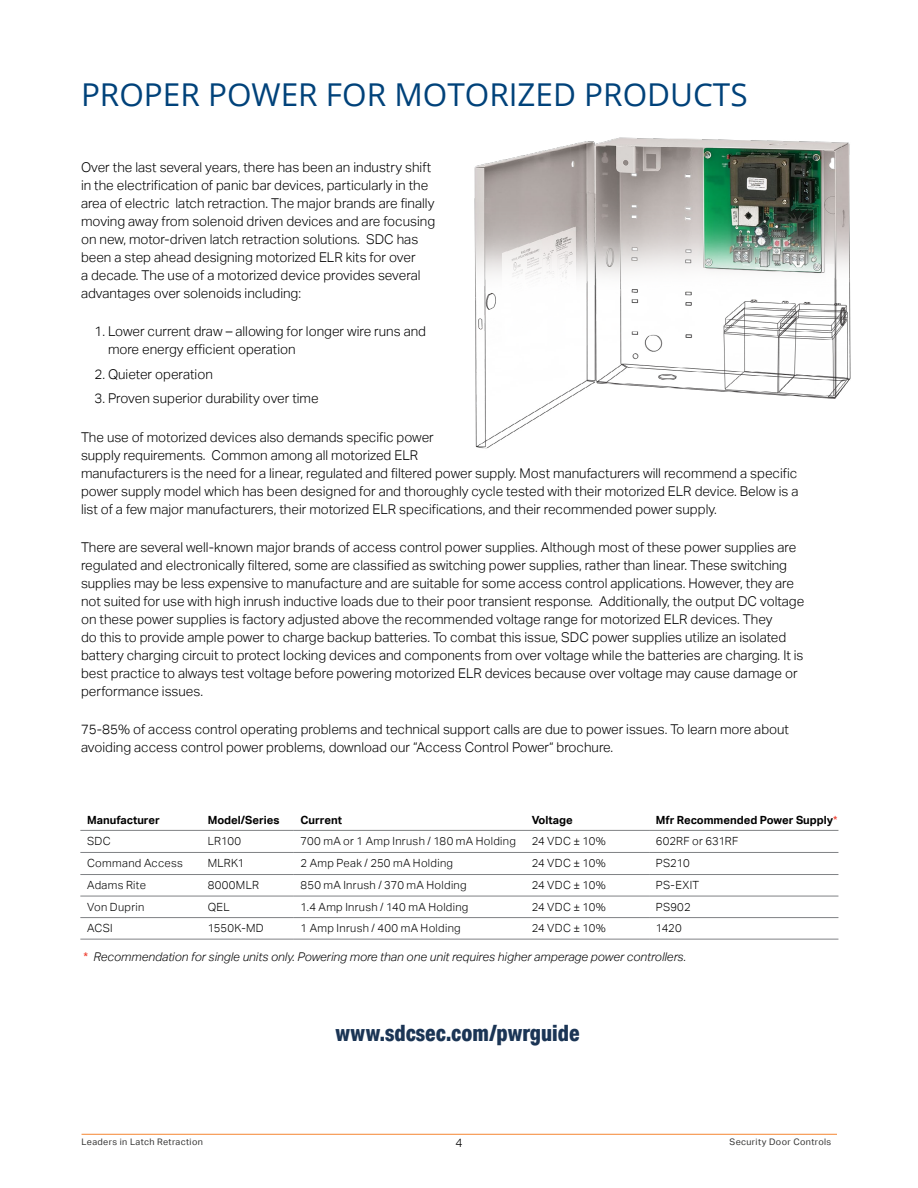
<style>
.page{position:relative;width:918px;height:1188px;background:#fff}
.page>*{position:absolute;margin:0;border:0;box-sizing:border-box;transform-origin:0 0}
.t1{font:31.5px "Open Sans";color:#00427a}
.t2{font:800 22.5px "Aktiv Grotesk Cd";color:#1b3555}
.t3{font:300 13.5px/18px "Aktiv Grotesk";color:#000}
.t4{font:italic 300 12px "Aktiv Grotesk";color:#000}
.t5{font:300 12px "Aktiv Grotesk";color:#000}
.t6{font:300 11.25px "Aktiv Grotesk";letter-spacing:.025em;color:#000}
.t7{font:700 11.25px "Aktiv Grotesk";color:#000}
.t8{font:9px "Aktiv Grotesk";letter-spacing:.04em;color:#343433}
.s1{font-weight:400;color:#ee3829}
.s2{font-weight:400;font-style:normal;color:#ee3829}
</style>
<div class="page">
<hr style="left:82px;top:1134px;width:755px;height:1px;background:#f58732">
<img style="left:474px;top:137px;width:377px;height:312px">
<hr style="left:80px;top:830px;width:121px;height:1px;background:#808285">
<hr style="left:201px;top:830px;width:93px;height:1px;background:#808285">
<hr style="left:294px;top:830px;width:231px;height:1px;background:#808285">
<hr style="left:525px;top:830px;width:124px;height:1px;background:#808285">
<hr style="left:649px;top:830px;width:189px;height:1px;background:#808285">
<hr style="left:80px;top:852px;width:121px;height:1px;background:#808285">
<hr style="left:201px;top:852px;width:93px;height:1px;background:#808285">
<hr style="left:294px;top:852px;width:231px;height:1px;background:#808285">
<hr style="left:525px;top:852px;width:124px;height:1px;background:#808285">
<hr style="left:649px;top:852px;width:189px;height:1px;background:#808285">
<hr style="left:80px;top:874px;width:121px;height:1px;background:#808285">
<hr style="left:201px;top:874px;width:93px;height:1px;background:#808285">
<hr style="left:294px;top:874px;width:231px;height:1px;background:#808285">
<hr style="left:525px;top:874px;width:124px;height:1px;background:#808285">
<hr style="left:649px;top:874px;width:189px;height:1px;background:#808285">
<hr style="left:80px;top:896px;width:121px;height:1px;background:#808285">
<hr style="left:201px;top:896px;width:93px;height:1px;background:#808285">
<hr style="left:294px;top:896px;width:231px;height:1px;background:#808285">
<hr style="left:525px;top:896px;width:124px;height:1px;background:#808285">
<hr style="left:649px;top:896px;width:189px;height:1px;background:#808285">
<hr style="left:80px;top:917px;width:121px;height:1px;background:#808285">
<hr style="left:201px;top:917px;width:93px;height:1px;background:#808285">
<hr style="left:294px;top:917px;width:231px;height:1px;background:#808285">
<hr style="left:525px;top:917px;width:124px;height:1px;background:#808285">
<hr style="left:649px;top:917px;width:189px;height:1px;background:#808285">
<hr style="left:80px;top:939px;width:121px;height:1px;background:#808285">
<hr style="left:201px;top:939px;width:93px;height:1px;background:#808285">
<hr style="left:294px;top:939px;width:231px;height:1px;background:#808285">
<hr style="left:525px;top:939px;width:124px;height:1px;background:#808285">
<hr style="left:649px;top:939px;width:189px;height:1px;background:#808285">
<h1 class="t1" style="left:81px;top:73px;width:668px">PROPER POWER FOR MOTORIZED PRODUCTS</h1>
<p class="t3" style="left:81px;top:158px;width:356px">Over the last several years, there has been an industry shift in the electrification of panic bar devices, particularly in the area of electric latch retraction. The major brands are finally moving away from solenoid driven devices and are focusing on new, motor-driven latch retraction solutions. SDC has been a step ahead designing motorized ELR kits for over<br>a decade. The use of a motorized device provides several advantages over solenoids including:</p>
<p class="t3" style="left:108px;top:322px;width:320px;text-indent:-14px">1. Lower current draw – allowing for longer wire runs and more energy efficient operation</p>
<p class="t3" style="left:94px;top:365px;width:120px">2. Quieter operation</p>
<p class="t3" style="left:94px;top:390px;width:226px">3. Proven superior durability over time</p>
<p class="t3" style="left:81px;top:428px;width:719px">The use of motorized devices also demands specific power<br>supply requirements. Common among all motorized ELR<br>manufacturers is the need for a linear, regulated and filtered power supply. Most manufacturers will recommend a specific power supply model which has been designed for and thoroughly cycle tested with their motorized ELR device. Below is a list of a few major manufacturers, their motorized ELR specifications, and their recommended power supply.</p>
<p class="t3" style="left:81px;top:538px;width:725px">There are several well-known major brands of access control power supplies. Although most of these power supplies are regulated and electronically filtered, some are classified as switching power supplies, rather than linear. These switching supplies may be less expensive to manufacture and are suitable for some access control applications. However, they are not suited for use with high inrush inductive loads due to their poor transient response. Additionally, the output DC voltage on these power supplies is factory adjusted above the recommended voltage range for motorized ELR devices. They<br>do this to provide ample power to charge backup batteries. To combat this issue, SDC power supplies utilize an isolated battery charging circuit to protect locking devices and components from over voltage while the batteries are charging. It is best practice to always test voltage before powering motorized ELR devices because over voltage may cause damage or performance issues.</p>
<p class="t3" style="left:81px;top:720px;width:710px">75-85% of access control operating problems and technical support calls are due to power issues. To learn more about avoiding access control power problems, download our “Access Control Power“ brochure.</p>
<p class="t7" style="left:87px;top:813px;width:74px">Manufacturer</p>
<p class="t7" style="left:208px;top:813px;width:73px">Model/Series</p>
<p class="t7" style="left:301px;top:813px;width:43px">Current</p>
<p class="t7" style="left:532px;top:813px;width:42px">Voltage</p>
<p class="t7" style="left:656px;top:813px;width:183px">Mfr Recommended Power Supply<span class="s1">*</span></p>
<p class="t6" style="left:87px;top:835px;width:25px">SDC</p>
<p class="t6" style="left:208px;top:835px;width:35px">LR100</p>
<p class="t6" style="left:301px;top:835px;width:217px">700 mA or 1 Amp Inrush / 180 mA Holding</p>
<p class="t6" style="left:532px;top:835px;width:76px">24 VDC ± 10%</p>
<p class="t6" style="left:656px;top:835px;width:84px">602RF or 631RF</p>
<p class="t6" style="left:87px;top:857px;width:97px">Command Access</p>
<p class="t6" style="left:208px;top:857px;width:38px">MLRK1</p>
<p class="t6" style="left:301px;top:857px;width:154px">2 Amp Peak / 250 mA Holding</p>
<p class="t6" style="left:532px;top:857px;width:76px">24 VDC ± 10%</p>
<p class="t6" style="left:656px;top:857px;width:35px">PS210</p>
<p class="t6" style="left:87px;top:879px;width:60px">Adams Rite</p>
<p class="t6" style="left:208px;top:879px;width:53px">8000MLR</p>
<p class="t6" style="left:301px;top:879px;width:168px">850 mA Inrush / 370 mA Holding</p>
<p class="t6" style="left:532px;top:879px;width:76px">24 VDC ± 10%</p>
<p class="t6" style="left:656px;top:879px;width:45px">PS-EXIT</p>
<p class="t6" style="left:87px;top:900px;width:59px">Von Duprin</p>
<p class="t6" style="left:208px;top:900px;width:23px">QEL</p>
<p class="t6" style="left:301px;top:900px;width:169px">1.4 Amp Inrush / 140 mA Holding</p>
<p class="t6" style="left:532px;top:900px;width:76px">24 VDC ± 10%</p>
<p class="t6" style="left:656px;top:900px;width:36px">PS902</p>
<p class="t6" style="left:87px;top:922px;width:27px">ACSI</p>
<p class="t6" style="left:208px;top:922px;width:58px">1550K-MD</p>
<p class="t6" style="left:301px;top:922px;width:162px">1 Amp Inrush / 400 mA Holding</p>
<p class="t6" style="left:532px;top:922px;width:76px">24 VDC ± 10%</p>
<p class="t6" style="left:656px;top:922px;width:27px">1420</p>
<p class="t4" style="left:84px;top:950px;width:604px"><span class="s2">*</span> Recommendation for single units only. Powering more than one unit requires higher amperage power controllers.</p>
<h2 class="t2" style="left:335px;top:1019px;width:246px">www.sdcsec.com/pwrguide</h2>
<p class="t8" style="left:82px;top:1137px;width:123px">Leaders in Latch Retraction</p>
<p class="t5" style="left:455px;top:1136px;width:9px">4</p>
<p class="t8" style="left:730px;top:1137px;width:103px">Security Door Controls</p>
</div>
